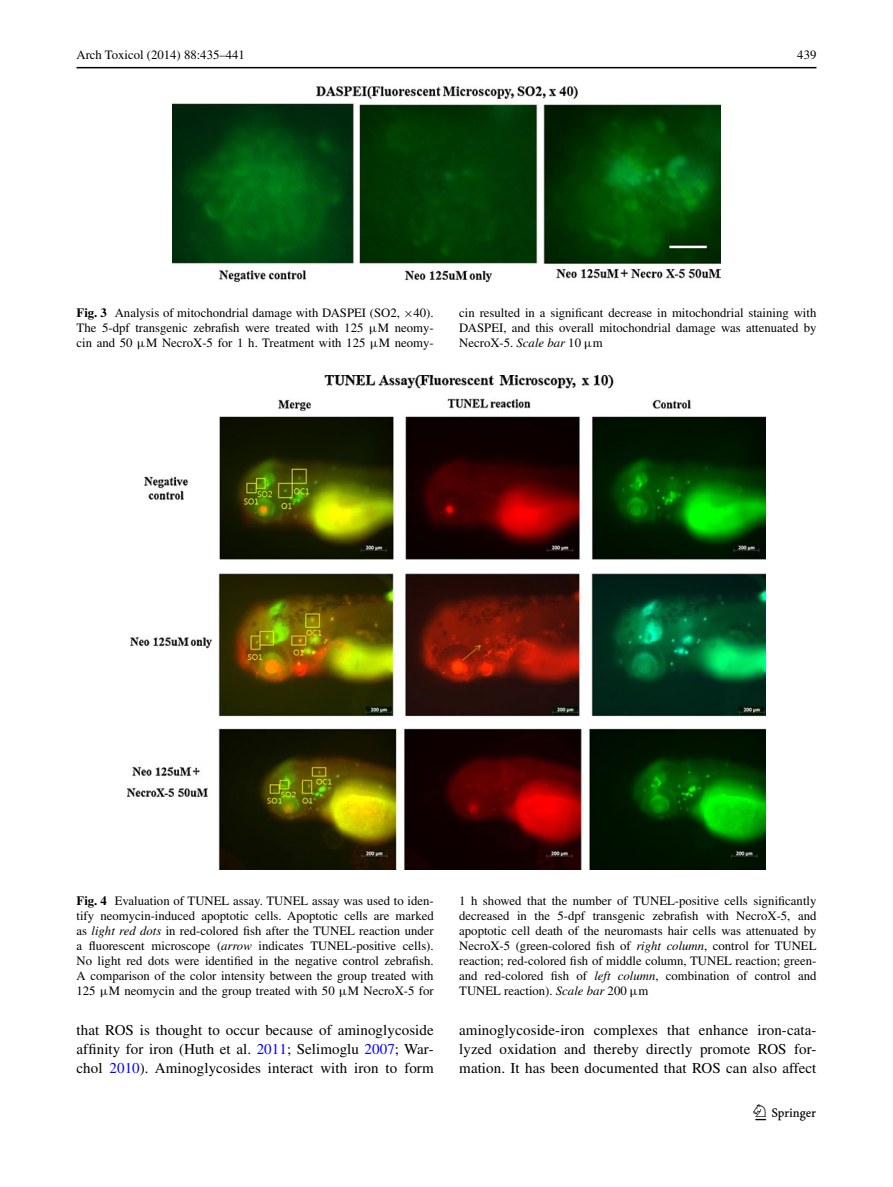
<style>
.page{position:relative;width:893px;height:1187px;background:#fff}
.page>*{position:absolute;margin:0;border:0;box-sizing:border-box;transform-origin:0 0}
.t1{font:22.5px "Springnew";color:#000}
.Para-Indent{font:15px/18.8px "Times";letter-spacing:.005em;color:#000;text-align:justify}
.fig_p{font:12.75px/15px "Times";color:#000;text-align:justify}
.s1{font-weight:700}
.s2{font-family:"MTSY"}
.s3{font-family:"MTGU"}
.s4{font-style:italic}
.s5{color:#00f}
</style>
<div class="page">
<hr style="left:77px;top:67px;width:739px;height:1px;background:#000">
<img style="left:172px;top:87px;width:549px;height:194px">
<img style="left:127px;top:376px;width:638px;height:493px">
<p class="fig_p" style="left:77px;top:48px;width:170px">Arch Toxicol (2014) 88:435–441</p>
<p class="fig_p" style="left:797px;top:48px;width:21px">439</p>
<p class="fig_p" style="left:77px;top:305px;width:359px"><span class="s1">Fig. 3</span> Analysis of mitochondrial damage with DASPEI (SO2, <span class="s2">×</span>40).<br>The 5-dpf transgenic zebrafish were treated with 125 <span class="s3">μ</span>M neomy&shy;cin and 50 <span class="s3">μ</span>M NecroX-5 for 1 h. Treatment with 125 <span class="s3">μ</span>M neomy-</p>
<p class="fig_p" style="left:459px;top:305px;width:359px">cin resulted in a significant decrease in mitochondrial staining with DASPEI, and this overall mitochondrial damage was attenuated by NecroX-5. <span class="s4">Scale bar</span> 10 <span class="s3">μ</span>m</p>
<p class="fig_p" style="left:77px;top:893px;width:359px"><span class="s1">Fig. 4</span> Evaluation of TUNEL assay. TUNEL assay was used to iden&shy;tify neomycin-induced apoptotic cells. Apoptotic cells are marked as <span class="s4">light red dots</span> in red-colored fish after the TUNEL reaction under a fluorescent microscope (<span class="s4">arrow</span> indicates TUNEL-positive cells).<br>No light red dots were identified in the negative control zebrafish.<br>A comparison of the color intensity between the group treated with 125 <span class="s3">μ</span>M neomycin and the group treated with 50 <span class="s3">μ</span>M NecroX-5 for</p>
<p class="fig_p" style="left:459px;top:893px;width:359px">1 h showed that the number of TUNEL-positive cells significantly decreased in the 5-dpf transgenic zebrafish with NecroX-5, and apoptotic cell death of the neuromasts hair cells was attenuated by NecroX-5 (green-colored fish of <span class="s4">right column</span>, control for TUNEL reaction; red-colored fish of middle column, TUNEL reaction; green&shy;and red-colored fish of <span class="s4">left column</span>, combination of control and TUNEL reaction). <span class="s4">Scale bar</span> 200 <span class="s3">μ</span>m</p>
<p class="Para-Indent" style="left:77px;top:1020px;width:359px">that ROS is thought to occur because of aminoglycoside affinity for iron (Huth et al. <span class="s5">2011</span>; Selimoglu <span class="s5">2007</span>; War&shy;chol <span class="s5">2010</span>). Aminoglycosides interact with iron to form</p>
<p class="Para-Indent" style="left:459px;top:1020px;width:359px">aminoglycoside-iron complexes that enhance iron-cata&shy;lyzed oxidation and thereby directly promote ROS for&shy;mation. It has been documented that ROS can also affect</p>
<h1 class="t1" style="left:755px;top:1104px;width:62px">1 3</h1>
</div>
